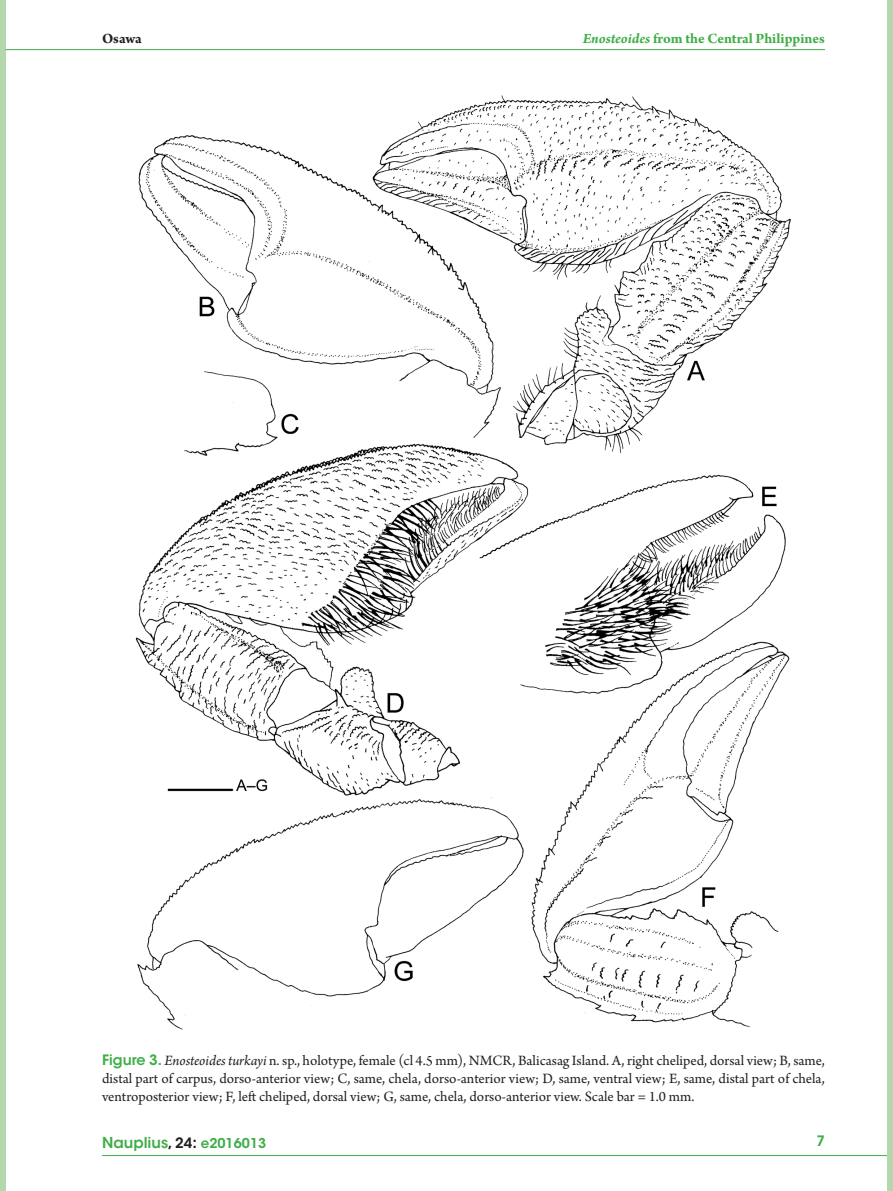
<style>
.page{position:relative;width:893px;height:1191px;background:#fff}
.page>*{position:absolute;margin:0;border:0;box-sizing:border-box;transform-origin:0 0}
.LEGENDAS{font:15px/18px "Arno Pro";color:#231f20;text-align:justify}
.t1{font:700 15px "Arno Pro";letter-spacing:-.005em;color:#40ae49}
.t2{font:600 15px "ITC Avant Garde Std";color:#40ae49}
.t3{font:700 15px "Arno Pro";letter-spacing:-.01em;color:#231f20}
.t4{font:600 14.25px "ITC Avant Garde Std";color:#40ae49}
.s1{font-style:italic}
.s2{font-family:"ITC Avant Garde Std";font-weight:600;font-size:14.25px;color:#40ae49}
.s3{color:#231f20}
.s4{font-size:14.25px;color:#231f20}
.s5{font-size:13.5px}
</style>
<div class="page">
<div style="left:0;top:0;width:5px;height:1191px;background:#b5d7ac"></div>
<hr style="left:102px;top:1155px;width:791px;height:1px;background:#40ae49">
<hr style="left:5px;top:49px;width:820px;height:1px;background:#40ae49">
<div style="left:888px;top:0;width:5px;height:1191px;background:#b5d7ac"></div>
<img style="left:135px;top:95px;width:656px;height:935px">
<p class="t3" style="left:102px;top:30px;width:41px">Osawa</p>
<p class="t1" style="left:583px;top:30px;width:244px"><span class="s1">Enosteoides</span> from the Central Philippines</p>
<p class="LEGENDAS" style="left:102px;top:1052px;width:724px"><span class="s2">Figure 3.</span> <span class="s1">Enosteoides turkayi</span> n. sp., holotype, female (cl 4.5 mm), NMCR, Balicasag Island. A, right cheliped, dorsal view; B, same, distal part of carpus, dorso-anterior view; C, same, chela, dorso-anterior view; D, same, ventral view; E, same, distal part of chela, ventroposterior view; F, left cheliped, dorsal view; G, same, chela, dorso-anterior view. Scale bar = 1.0 mm.</p>
<p class="t2" style="left:102px;top:1133px;width:166px">Nauplius<span class="s3">,</span> <span class="s4">24</span><span class="s3">:</span> <span class="s5">e2016013</span></p>
<p class="t4" style="left:816px;top:1132px;width:10px">7</p>
</div>
